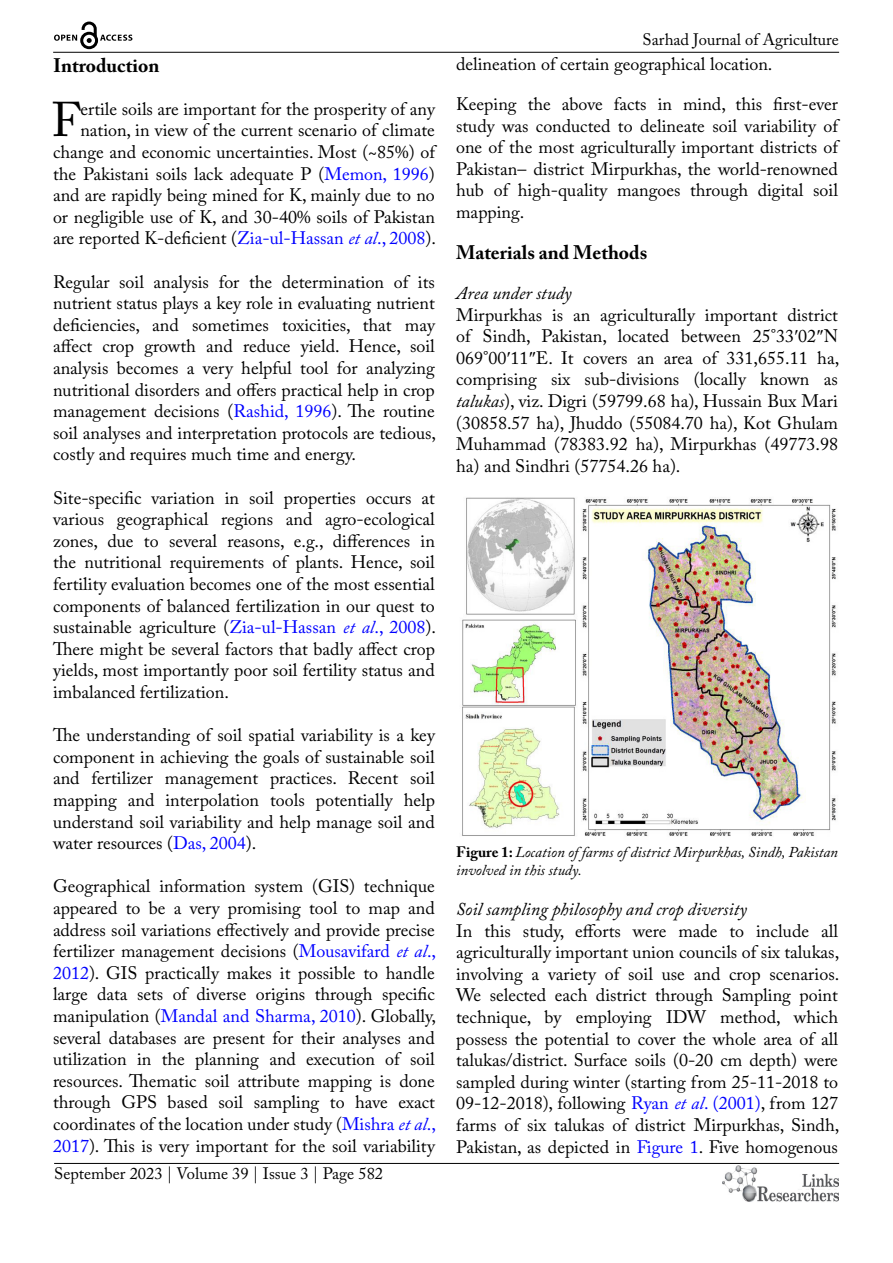
<style>
.page{position:relative;width:893px;height:1263px;background:#fff}
.page>*{position:absolute;margin:0;border:0;box-sizing:border-box;transform-origin:0 0}
.t1{font:48.45px "Adobe Caslon Pro";color:#000}
.t2{font:700 19.5px "Adobe Caslon Pro";color:#000}
.t3{font:18px/21.6px "Adobe Caslon Pro";color:#000;text-align:justify}
.t4{font:italic 18px "Adobe Caslon Pro";color:#000}
.t5{font:16.5px "Adobe Caslon Pro";color:#000}
.t6{font:italic 15px/18px "Adobe Caslon Pro";color:#000}
.s1{color:#00f}
.s2{font-style:italic;color:#00f}
.s3{font-family:"Times New Roman"}
.s4{font-style:italic}
.s5{font-weight:700;font-style:normal}
</style>
<div class="page">
<hr style="left:53px;top:52px;width:786px;height:1px;background:#000">
<hr style="left:54px;top:1163px;width:785px;height:1px;background:#000">
<img style="left:722px;top:1166px;width:117px;height:36px">
<svg style="left:54px;top:22px;width:78px;height:27px"></svg>
<img style="left:462px;top:497px;width:374px;height:339px">
<p class="t2" style="left:53px;top:53px;width:108px">Introduction</p>
<h1 class="t1" style="left:51px;top:91px;width:30px">F</h1>
<p class="t3" style="left:53px;top:98px;width:385px;text-align:right">ertile soils are important for the prosperity of any nation, in view of the current scenario of climate change and economic uncertainties. Most (~85%) of the Pakistani soils lack adequate P (<span class="s1">Memon, 1996</span>) and are rapidly being mined for K, mainly due to no or negligible use of K, and 30-40% soils of Pakistan are reported K-deficient (<span class="s1">Zia-ul-Hassan</span> <span class="s2">et al</span><span class="s1">., 2008</span>).</p>
<p class="t3" style="left:53px;top:271px;width:385px">Regular soil analysis for the determination of its nutrient status plays a key role in evaluating nutrient deficiencies, and sometimes toxicities, that may affect crop growth and reduce yield. Hence, soil analysis becomes a very helpful tool for analyzing nutritional disorders and offers practical help in crop management decisions (<span class="s1">Rashid, 1996</span>). The routine soil analyses and interpretation protocols are tedious, costly and requires much time and energy.</p>
<p class="t3" style="left:53px;top:487px;width:385px">Site-specific variation in soil properties occurs at various geographical regions and agro-ecological zones, due to several reasons, e.g., differences in the nutritional requirements of plants. Hence, soil fertility evaluation becomes one of the most essential components of balanced fertilization in our quest to sustainable agriculture (<span class="s1">Zia-ul-Hassan</span> <span class="s2">et al</span><span class="s1">., 2008</span>).<br>There might be several factors that badly affect crop yields, most importantly poor soil fertility status and imbalanced fertilization.</p>
<p class="t3" style="left:53px;top:724px;width:383px">The understanding of soil spatial variability is a key component in achieving the goals of sustainable soil and fertilizer management practices. Recent soil mapping and interpolation tools potentially help understand soil variability and help manage soil and water resources (<span class="s1">Das, 2004</span>).</p>
<p class="t3" style="left:53px;top:875px;width:385px">Geographical information system (GIS) technique appeared to be a very promising tool to map and address soil variations effectively and provide precise fertilizer management decisions (<span class="s1">Mousavifard</span> <span class="s2">et al</span><span class="s1">., 2012</span>). GIS practically makes it possible to handle large data sets of diverse origins through specific manipulation (<span class="s1">Mandal and Sharma, 2010</span>). Globally, several databases are present for their analyses and utilization in the planning and execution of soil resources. Thematic soil attribute mapping is done through GPS based soil sampling to have exact coordinates of the location under study (<span class="s1">Mishra</span> <span class="s2">et al</span><span class="s1">., 2017</span>). This is very important for the soil variability</p>
<p class="t5" style="left:54px;top:1164px;width:331px">September 2023 | Volume 39 | Issue 3 | Page 582</p>
<p class="t5" style="left:643px;top:30px;width:198px">Sarhad Journal of Agriculture</p>
<p class="t3" style="left:456px;top:44px;width:383px;line-height:39.6px">delineation of certain geographical location.<br>Keeping the above facts in mind, this first-ever</p>
<p class="t3" style="left:456px;top:115px;width:383px">study was conducted to delineate soil variability of one of the most agriculturally important districts of Pakistan– district Mirpurkhas, the world-renowned hub of high-quality mangoes through digital soil mapping.</p>
<p class="t2" style="left:456px;top:241px;width:193px">Materials and Methods</p>
<p class="t4" style="left:456px;top:282px;width:117px">Area under study</p>
<p class="t3" style="left:456px;top:304px;width:385px">Mirpurkhas is an agriculturally important district of Sindh, Pakistan, located between 25°33<span class="s3">′</span>02<span class="s3">″</span>N 069°00<span class="s3">′</span>11<span class="s3">″</span>E. It covers an area of 331,655.11 ha, comprising six sub-divisions (locally known as <span class="s4">talukas</span>), viz. Digri (59799.68 ha), Hussain Bux Mari (30858.57 ha), Jhuddo (55084.70 ha), Kot Ghulam Muhammad (78383.92 ha), Mirpurkhas (49773.98 ha) and Sindhri (57754.26 ha).</p>
<p class="t6" style="left:456px;top:843px;width:383px"><span class="s5">Figure 1:</span> Location of farms of district Mirpurkhas, Sindh, Pakistan involved in this study.</p>
<p class="t4" style="left:456px;top:898px;width:292px">Soil sampling philosophy and crop diversity</p>
<p class="t3" style="left:456px;top:919px;width:385px">In this study, efforts were made to include all agriculturally important union councils of six talukas, involving a variety of soil use and crop scenarios.<br>We selected each district through Sampling point technique, by employing IDW method, which possess the potential to cover the whole area of all talukas/district. Surface soils (0-20 cm depth) were sampled during winter (starting from 25-11-2018 to 09-12-2018), following <span class="s1">Ryan</span> <span class="s2">et al</span><span class="s1">. (2001)</span>, from 127 farms of six talukas of district Mirpurkhas, Sindh, Pakistan, as depicted in <span class="s1">Figure 1</span>. Five homogenous</p>
</div>
